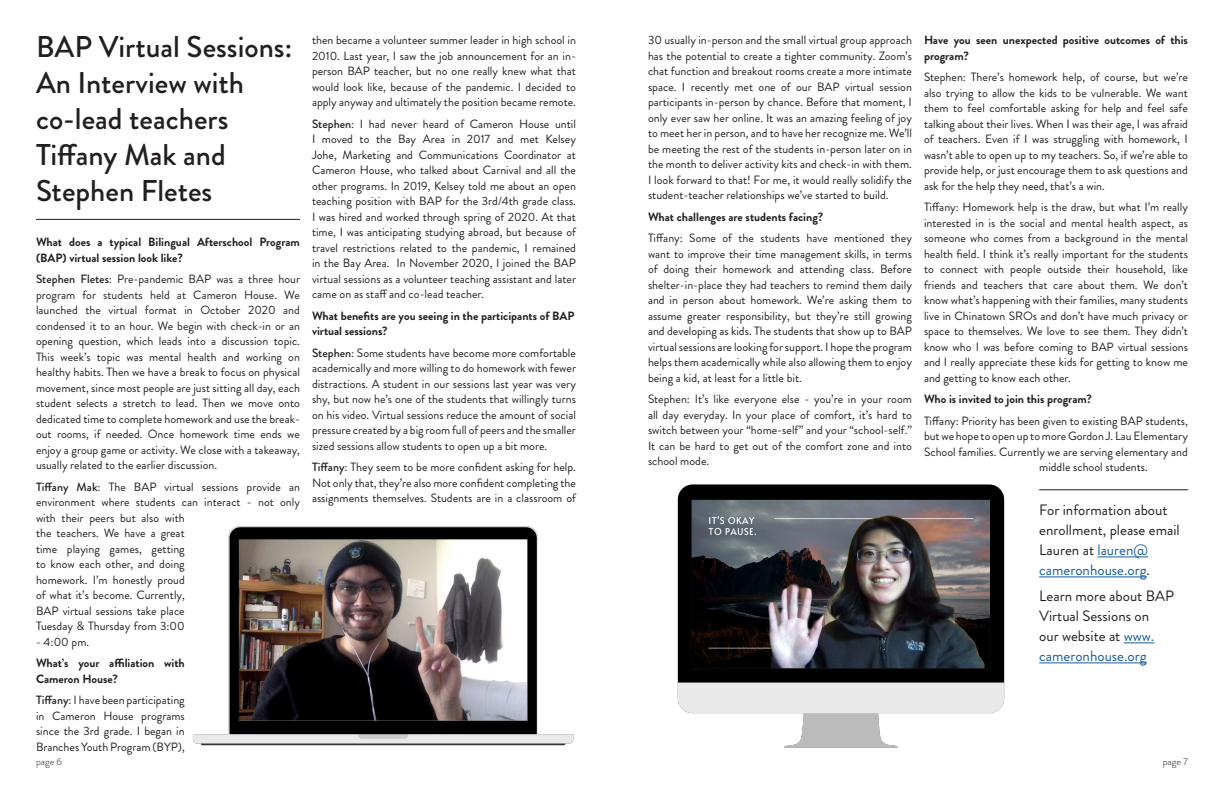
<style>
.page{position:relative;width:1224px;height:792px;background:#fff}
.page>*{position:absolute;margin:0;border:0;box-sizing:border-box;transform-origin:0 0}
.BAP_Question{font:500 30px/36px "Brandon Grotesque";color:#231f20}
.t1{font:15px/20px "Brandon Grotesque";color:#231f20}
.t2{font:12px/15.5px "Brandon Grotesque";color:#231f20;text-align:justify}
.BAP_Question-2{font:700 12px/15.5px "Brandon Grotesque";color:#231f20}
.t3{font:300 10px "Brandon Grotesque";color:#231f20}
.s1{font-weight:500}
.s2{color:#175d9e}
</style>
<div class="page">
<hr style="left:36px;top:219px;width:264px;height:1px;background:#231f20">
<hr style="left:1039px;top:489px;width:149px;height:1px;background:#231f20">
<hr style="left:1097px;top:557px;width:51px;height:1px;background:#175d9e">
<hr style="left:1039px;top:577px;width:107px;height:1px;background:#175d9e">
<hr style="left:1124px;top:643px;width:30px;height:1px;background:#175d9e">
<hr style="left:1039px;top:663px;width:108px;height:1px;background:#175d9e">
<img style="left:192px;top:526px;width:382px;height:220px">
<img style="left:677px;top:484px;width:328px;height:264px">
<p class="BAP_Question" style="left:36px;top:29px;width:258px">BAP Virtual Sessions:<br>An Interview with co-lead teachers<br>Tiffany Mak and<br>Stephen Fletes</p>
<p class="BAP_Question-2" style="left:36px;top:235px;width:266px">What does a typical Bilingual Afterschool Program (BAP) virtual session look like?</p>
<p class="t2" style="left:36px;top:272px;width:266px"><span class="s1">Stephen Fletes</span>: Pre-pandemic BAP was a three hour program for students held at Cameron House. We launched the virtual format in October 2020 and condensed it to an hour. We begin with check-in or an opening question, which leads into a discussion topic.<br>This week’s topic was mental health and working on healthy habits. Then we have a break to focus on physical movement, since most people are just sitting all day, each student selects a stretch to lead. Then we move onto dedicated time to complete homework and use the break&shy;out rooms, if needed. Once homework time ends we enjoy a group game or activity. We close with a takeaway, usually related to the earlier discussion.</p>
<p class="t2" style="left:36px;top:479px;width:266px;text-align:left"><span class="s1">Tiffany Mak</span>: The BAP virtual sessions provide an environment where students can interact - not only with their peers but also with<br>the teachers. We have a great<br>time playing games, getting<br>to know each other, and doing<br>homework. I’m honestly proud<br>of what it’s become. Currently,<br>BAP virtual sessions take place<br>Tuesday &amp; Thursday from 3:00</p>
<p class="t2" style="left:36px;top:634px;width:55px">- 4:00 pm.</p>
<p class="BAP_Question-2" style="left:36px;top:656px;width:150px">What’s your affiliation with<br>Cameron House?</p>
<p class="t2" style="left:36px;top:693px;width:150px"><span class="s1">Tiffany</span>: I have been participating in Cameron House programs since the 3rd grade. I began in Branches Youth Program (BYP),</p>
<p class="t2" style="left:312px;top:33px;width:266px">then became a volunteer summer leader in high school in 2010. Last year, I saw the job announcement for an in&shy;person BAP teacher, but no one really knew what that would look like, because of the pandemic. I decided to apply anyway and ultimately the position became remote.</p>
<p class="t2" style="left:312px;top:116px;width:266px"><span class="s1">Stephen</span>: I had never heard of Cameron House until I moved to the Bay Area in 2017 and met Kelsey Johe, Marketing and Communications Coordinator at Cameron House, who talked about Carnival and all the other programs. In 2019, Kelsey told me about an open teaching position with BAP for the 3rd/4th grade class.<br>I was hired and worked through spring of 2020. At that time, I was anticipating studying abroad, but because of travel restrictions related to the pandemic, I remained in the Bay Area. In November 2020, I joined the BAP virtual sessions as a volunteer teaching assistant and later came on as staff and co-lead teacher.</p>
<p class="BAP_Question-2" style="left:312px;top:308px;width:264px">What benefits are you seeing in the participants of BAP virtual sessions?</p>
<p class="t2" style="left:312px;top:345px;width:266px"><span class="s1">Stephen</span>: Some students have become more comfortable academically and more willing to do homework with fewer distractions. A student in our sessions last year was very shy, but now he’s one of the students that willingly turns on his video. Virtual sessions reduce the amount of social pressure created by a big room full of peers and the smaller sized sessions allow students to open up a bit more.</p>
<p class="t2" style="left:312px;top:460px;width:266px"><span class="s1">Tiffany</span>: They seem to be more confident asking for help.<br>Not only that, they’re also more confident completing the assignments themselves. Students are in a classroom of</p>
<p class="t2" style="left:648px;top:33px;width:266px">30 usually in-person and the small virtual group approach has the potential to create a tighter community. Zoom’s chat function and breakout rooms create a more intimate space. I recently met one of our BAP virtual session participants in-person by chance. Before that moment, I only ever saw her online. It was an amazing feeling of joy to meet her in person, and to have her recognize me. We’ll be meeting the rest of the students in-person later on in the month to deliver activity kits and check-in with them.<br>I look forward to that! For me, it would really solidify the student-teacher relationships we’ve started to build.</p>
<p class="BAP_Question-2" style="left:648px;top:209px;width:177px">What challenges are students facing?</p>
<p class="t2" style="left:648px;top:231px;width:266px">Tiffany: Some of the students have mentioned they want to improve their time management skills, in terms of doing their homework and attending class. Before shelter-in-place they had teachers to remind them daily and in person about homework. We’re asking them to assume greater responsibility, but they’re still growing and developing as kids. The students that show up to BAP virtual sessions are looking for support. I hope the program helps them academically while also allowing them to enjoy being a kid, at least for a little bit.</p>
<p class="t2" style="left:648px;top:392px;width:266px">Stephen: It’s like everyone else - you’re in your room all day everyday. In your place of comfort, it’s hard to switch between your “home-self” and your “school-self.” It can be hard to get out of the comfort zone and into school mode.</p>
<p class="BAP_Question-2" style="left:924px;top:33px;width:266px">Have you seen unexpected positive outcomes of this program?</p>
<p class="t2" style="left:924px;top:70px;width:266px">Stephen: There’s homework help, of course, but we’re also trying to allow the kids to be vulnerable. We want them to feel comfortable asking for help and feel safe talking about their lives. When I was their age, I was afraid of teachers. Even if I was struggling with homework, I wasn’t able to open up to my teachers. So, if we’re able to provide help, or just encourage them to ask questions and ask for the help they need, that’s a win.</p>
<p class="t2" style="left:924px;top:200px;width:266px">Tiffany: Homework help is the draw, but what I’m really interested in is the social and mental health aspect, as someone who comes from a background in the mental health field. I think it’s really important for the students to connect with people outside their household, like friends and teachers that care about them. We don’t know what’s happening with their families, many students live in Chinatown SROs and don’t have much privacy or space to themselves. We love to see them. They didn’t know who I was before coming to BAP virtual sessions and I really appreciate these kids for getting to know me and getting to know each other.</p>
<p class="BAP_Question-2" style="left:924px;top:392px;width:169px">Who is invited to join this program?</p>
<p class="t2" style="left:924px;top:413px;width:266px">Tiffany: Priority has been given to existing BAP students,</p>
<p class="t2" style="left:924px;top:429px;width:265px">but we hope to open up to more Gordon J. Lau Elementary</p>
<p class="t2" style="left:924px;top:444px;width:265px">School families. Currently we are serving elementary and</p>
<p class="t2" style="left:1039px;top:460px;width:110px">middle school students.</p>
<p class="t1" style="left:1039px;top:500px;width:142px">For information about enrollment, please email<br>Lauren at <span class="s2">lauren@ cameronhouse.org</span>.</p>
<p class="t1" style="left:1039px;top:586px;width:136px">Learn more about BAP<br>Virtual Sessions on<br>our website at <span class="s2">www. cameronhouse.org</span></p>
<p class="t3" style="left:36px;top:755px;width:28px">page 6</p>
<p class="t3" style="left:1163px;top:755px;width:27px">page 7</p>
</div>
